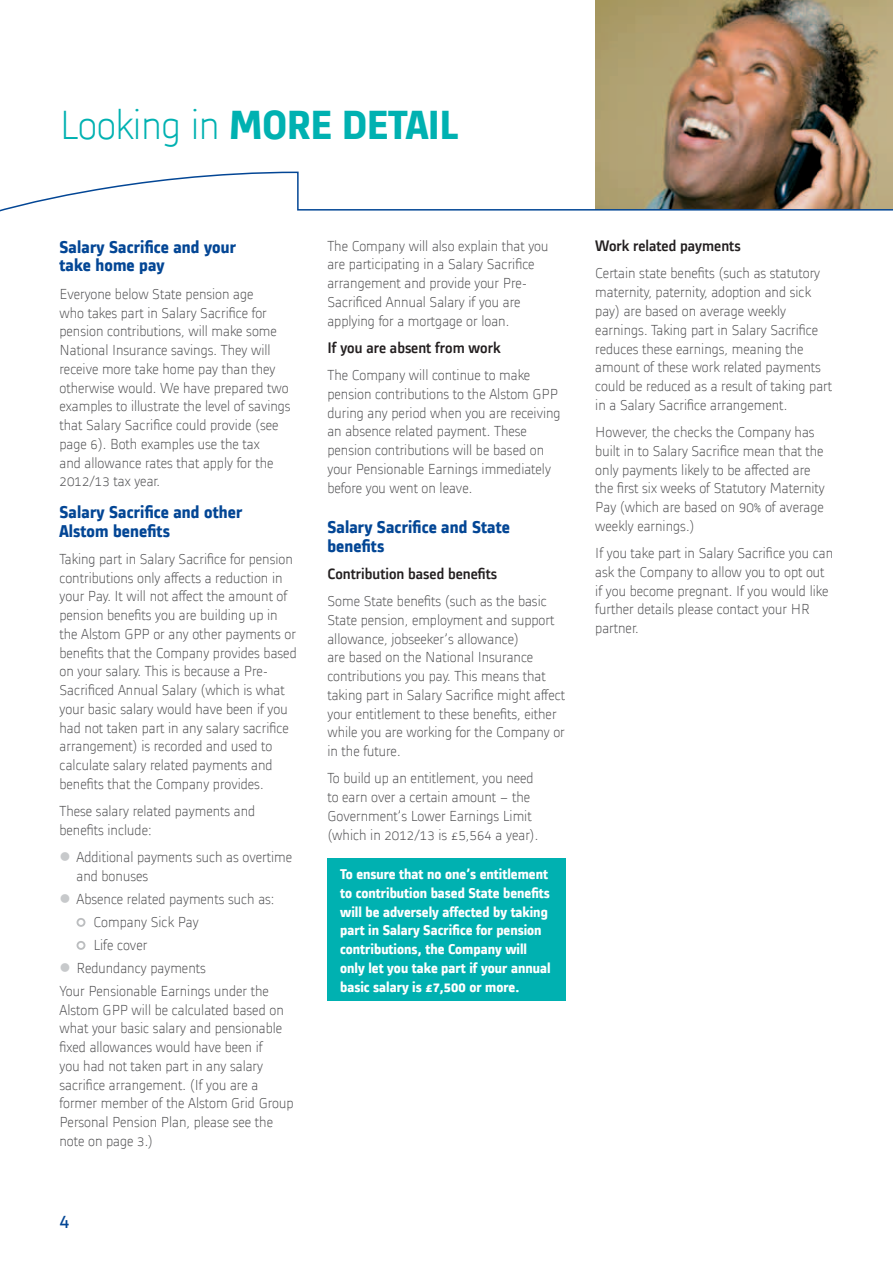
<style>
.page{position:relative;width:893px;height:1263px;background:#fff}
.page>*{position:absolute;margin:0;border:0;box-sizing:border-box;transform-origin:0 0}
.t1{font:700 42px "Alstom";letter-spacing:-.01em;color:#00b1b1}
.t2{font:21px "Alstom";color:#034695}
.t3{font:700 17.7px/18.8px "Alstom";letter-spacing:.005em;color:#034695}
.t4{font:500 15.75px "Alstom";color:#231f20}
.t5{font:300 15px/18.8px "Alstom";color:#4d4d4f}
.t6{font:700 14.7px/18.8px "Alstom";color:#fff}
.s1{font-weight:300}
</style>
<div class="page">
<div style="left:327px;top:859px;width:239px;height:142px;background:#00b1b1"></div>
<img style="left:595px;top:0;width:298px;height:171px">
<svg style="left:0;top:171px;width:893px;height:41px"></svg>
<div style="left:77px;top:918px;width:8px;height:9px;border:2px solid #bcbec0;border-radius:50%"></div>
<div style="left:77px;top:941px;width:8px;height:9px;border:2px solid #bcbec0;border-radius:50%"></div>
<h1 class="t1" style="left:60px;top:96px;width:400px"><span class="s1">Looking in</span> more detail</h1>
<p class="t3" style="left:60px;top:236px;width:178px">Salary Sacrifice and your take home pay</p>
<p class="t5" style="left:60px;top:283px;width:233px">Everyone below State pension age<br>who takes part in Salary Sacrifice for pension contributions, will make some National Insurance savings. They will receive more take home pay than they otherwise would. We have prepared two examples to illustrate the level of savings that Salary Sacrifice could provide (see page 6). Both examples use the tax<br>and allowance rates that apply for the 2012/13 tax year.</p>
<p class="t3" style="left:60px;top:501px;width:184px">Salary Sacrifice and other<br>Alstom benefits</p>
<p class="t5" style="left:60px;top:548px;width:239px">Taking part in Salary Sacrifice for pension contributions only affects a reduction in your Pay. It will not affect the amount of pension benefits you are building up in the Alstom GPP or any other payments or benefits that the Company provides based on your salary. This is because a Pre-Sacrificed Annual Salary (which is what your basic salary would have been if you had not taken part in any salary sacrifice arrangement) is recorded and used to calculate salary related payments and benefits that the Company provides.</p>
<p class="t5" style="left:60px;top:800px;width:197px">These salary related payments and benefits include:</p>
<p class="t5" style="left:77px;top:846px;width:217px">Additional payments such as overtime and bonuses</p>
<p class="t5" style="left:77px;top:888px;width:199px">Absence related payments such as:</p>
<p class="t5" style="left:94px;top:911px;width:107px">Company Sick Pay</p>
<p class="t5" style="left:85px;top:934px;width:63px">Life cover</p>
<p class="t5" style="left:77px;top:957px;width:131px">Redundancy payments</p>
<p class="t5" style="left:60px;top:980px;width:211px">Your Pensionable Earnings under the</p>
<p class="t5" style="left:60px;top:999px;width:235px">Alstom GPP will be calculated based on what your basic salary and pensionable fixed allowances would have been if<br>you had not taken part in any salary sacrifice arrangement. (If you are a former member of the Alstom Grid Group Personal Pension Plan, please see the note on page 3.)</p>
<h2 class="t2" style="left:60px;top:1206px;width:12px">4</h2>
<p class="t5" style="left:327px;top:235px;width:223px">The Company will also explain that you are participating in a Salary Sacrifice arrangement and provide your Pre-Sacrificed Annual Salary if you are applying for a mortgage or loan.</p>
<p class="t4" style="left:327px;top:337px;width:175px">If you are absent from work</p>
<p class="t5" style="left:327px;top:364px;width:235px">The Company will continue to make pension contributions to the Alstom GPP during any period when you are receiving an absence related payment. These pension contributions will be based on your Pensionable Earnings immediately before you went on leave.</p>
<p class="t3" style="left:327px;top:516px;width:184px">Salary Sacrifice and State benefits</p>
<p class="t4" style="left:327px;top:563px;width:171px">Contribution based benefits</p>
<p class="t5" style="left:327px;top:590px;width:239px">Some State benefits (such as the basic State pension, employment and support allowance, jobseeker’s allowance)<br>are based on the National I nsurance contributions you pay. This means that taking part in Salary Sacrifice might affect your entitlement to these benefits, either while you are working for the Company or in the future.</p>
<p class="t5" style="left:327px;top:768px;width:212px">To build up an entitlement, you need to earn over a certain amount – the Government’s Lower Earnings Limit (which in 2012/13 is £5,564 a year).</p>
<p class="t6" style="left:340px;top:864px;width:212px">To ensure that no one’s entitlement to contribution based State benefits will be adversely affected by taking part in Salary Sacrifice for pension contributions, the Company will only let you take part if your annual basic salary is £7,500 or more.</p>
<p class="t4" style="left:595px;top:235px;width:147px">Work related payments</p>
<p class="t5" style="left:595px;top:263px;width:238px">Certain state benefits (such as statutory maternity, paternity, adoption and sick pay) are based on average weekly earnings. Taking part in Salary Sacrifice reduces these earnings, meaning the amount of these work related payments could be reduced as a result of taking part in a Salary Sacrifice arrangement.</p>
<p class="t5" style="left:595px;top:421px;width:231px">However, the checks the Company has built in to Salary Sacrifice mean that the only payments likely to be affected are the first six weeks of Statutory Maternity Pay (which are based on 90% of average weekly earnings.)</p>
<p class="t5" style="left:595px;top:542px;width:239px">If you take part in Salary Sacrifice you can ask the Company to allow you to opt out if you become pregnant. If you would like further details please contact your HR partner.</p>
</div>
